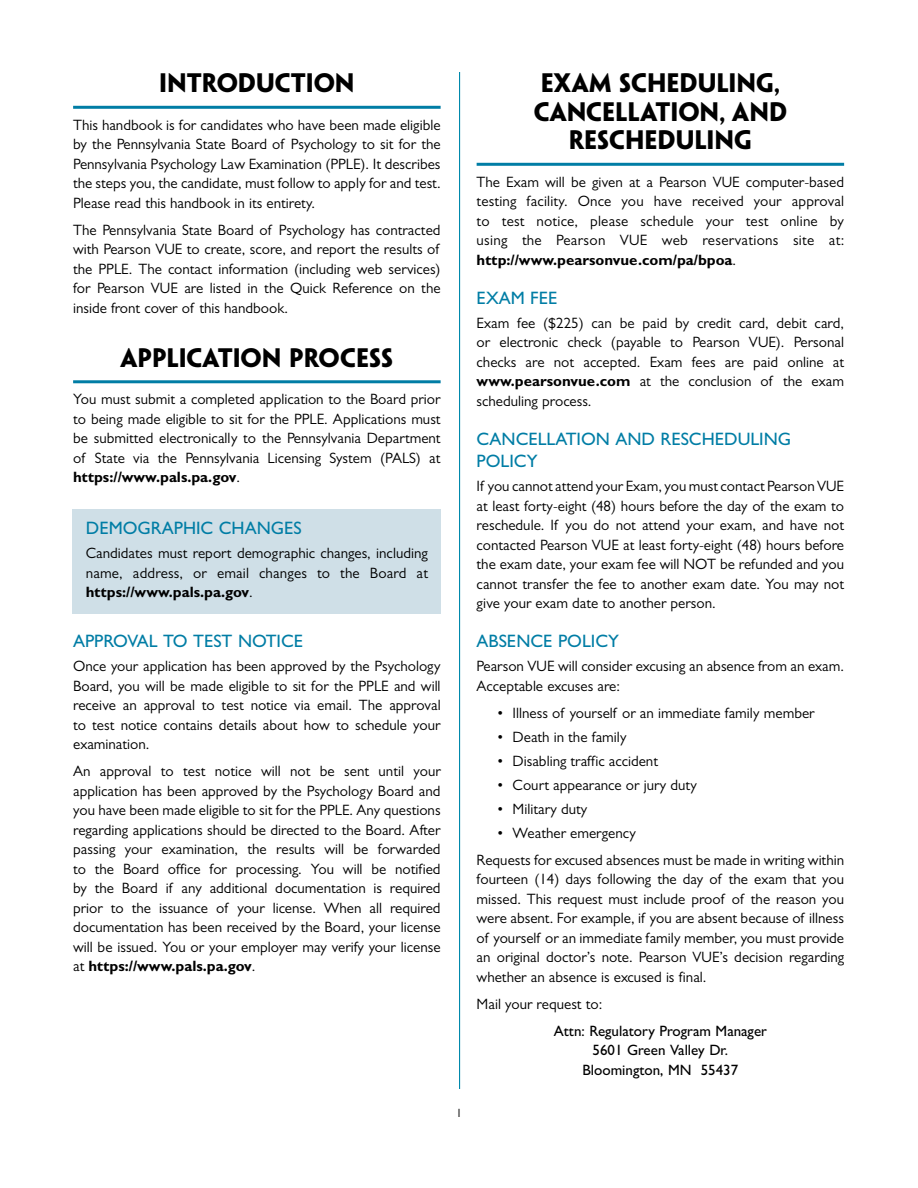
<style>
.page{position:relative;width:918px;height:1188px;background:#fff}
.page>*{position:absolute;margin:0;border:0;box-sizing:border-box;transform-origin:0 0}
.t1{font:700 24px/28.5px "Penumbra Sans Std";color:#000;text-align:center}
.t2{font:500 18px/22.5px "Gill Sans MT Pro";color:#007da5}
.t3{font:15px/19.5px "Gill Sans MT Pro";color:#000;text-align:justify}
.t4{font:500 15px/19.5px "Gill Sans MT Pro";color:#000;text-align:center}
.t5{font:12px "Gill Sans MT Pro";color:#000}
.s1{font-weight:700}
</style>
<div class="page">
<hr style="left:459px;top:72px;width:1px;height:1017px;background:#0089ac">
<hr style="left:73px;top:106px;width:368px;height:3px;background:#007da5">
<hr style="left:73px;top:380px;width:368px;height:3px;background:#007da5">
<div style="left:72px;top:509px;width:369px;height:105px;background:#cfdfe7"></div>
<hr style="left:477px;top:163px;width:367px;height:3px;background:#007da5">
<h1 class="t1" style="left:159px;top:69px;width:197px">INTRODUCTION</h1>
<p class="t3" style="left:73px;top:115px;width:369px">This handbook is for candidates who have been made eligible by the Pennsylvania State Board of Psychology to sit for the Pennsylvania Psychology Law Examination (PPLE). It describes the steps you, the candidate, must follow to apply for and test.<br>Please read this handbook in its entirety.</p>
<p class="t3" style="left:73px;top:220px;width:369px">The Pennsylvania State Board of Psychology has contracted with Pearson VUE to create, score, and report the results of the PPLE. The contact information (including web services) for Pearson VUE are listed in the Quick Reference on the inside front cover of this handbook.</p>
<h1 class="t1" style="left:120px;top:343px;width:274px">APPLICATION PROCESS</h1>
<p class="t3" style="left:73px;top:389px;width:369px">You must submit a completed application to the Board prior to being made eligible to sit for the PPLE. Applications must be submitted electronically to the Pennsylvania Department of State via the Pennsylvania Licensing System (PALS) at <span class="s1">https://www.pals.pa.gov</span>.</p>
<p class="t2" style="left:86px;top:517px;width:217px">DEMOGRAPHIC CHANGES</p>
<p class="t3" style="left:86px;top:544px;width:344px">Candidates must report demographic changes, including name, address, or email changes to the Board at <span class="s1">https://www.pals.pa.gov</span>.</p>
<p class="t2" style="left:73px;top:630px;width:232px">APPROVAL TO TEST NOTICE</p>
<p class="t3" style="left:73px;top:656px;width:369px">Once your application has been approved by the Psychology Board, you will be made eligible to sit for the PPLE and will receive an approval to test notice via email. The approval to test notice contains details about how to schedule your examination.</p>
<p class="t3" style="left:73px;top:761px;width:369px">An approval to test notice will not be sent until your application has been approved by the Psychology Board and you have been made eligible to sit for the PPLE. Any questions regarding applications should be directed to the Board. After passing your examination, the results will be forwarded to the Board office for processing. You will be notified by the Board if any additional documentation is required prior to the issuance of your license. When all required documentation has been received by the Board, your license will be issued. You or your employer may verify your license at <span class="s1">https://www.pals.pa.gov</span>.</p>
<p class="t5" style="left:456px;top:1106px;width:7px">1</p>
<h1 class="t1" style="left:534px;top:69px;width:255px">EXAM SCHEDULING,<br>CANCELLATION, AND<br>RESCHEDULING</h1>
<p class="t3" style="left:477px;top:172px;width:369px">The Exam will be given at a Pearson VUE computer-based testing facility. Once you have received your approval to test notice, please schedule your test online by using the Pearson VUE web reservations site at: <span class="s1">http://www.pearsonvue.com/pa/bpoa</span>.</p>
<p class="t2" style="left:477px;top:286px;width:82px">EXAM FEE</p>
<p class="t3" style="left:477px;top:313px;width:369px">Exam fee ($225) can be paid by credit card, debit card, or electronic check (payable to Pearson VUE). Personal checks are not accepted. Exam fees are paid online at <span class="s1">www.pearsonvue.com</span> at the conclusion of the exam scheduling process.</p>
<p class="t2" style="left:477px;top:427px;width:316px">CANCELLATION AND RESCHEDULING<br>POLICY</p>
<p class="t3" style="left:477px;top:476px;width:369px">If you cannot attend your Exam, you must contact Pearson VUE at least forty-eight (48) hours before the day of the exam to reschedule. If you do not attend your exam, and have not contacted Pearson VUE at least forty-eight (48) hours before the exam date, your exam fee will NOT be refunded and you cannot transfer the fee to another exam date. You may not give your exam date to another person.</p>
<p class="t2" style="left:477px;top:630px;width:144px">ABSENCE POLICY</p>
<p class="t3" style="left:477px;top:656px;width:369px">Pearson VUE will consider excusing an absence from an exam.<br>Acceptable excuses are:</p>
<p class="t3" style="left:497px;top:703px;width:319px">• Illness of yourself or an immediate family member</p>
<p class="t3" style="left:497px;top:727px;width:131px">• Death in the family</p>
<p class="t3" style="left:497px;top:751px;width:162px">• Disabling traffic accident</p>
<p class="t3" style="left:497px;top:775px;width:201px">• Court appearance or jury duty</p>
<p class="t3" style="left:497px;top:799px;width:92px">• Military duty</p>
<p class="t3" style="left:477px;top:819px;width:369px;line-height:27px;text-indent:21px">• Weather emergency<br>Requests for excused absences must be made in writing within</p>
<p class="t3" style="left:477px;top:869px;width:369px">fourteen (14) days following the day of the exam that you missed. This request must include proof of the reason you were absent. For example, if you are absent because of illness of yourself or an immediate family member, you must provide an original doctor’s note. Pearson VUE’s decision regarding whether an absence is excused is final.</p>
<p class="t3" style="left:477px;top:994px;width:127px">Mail your request to:</p>
<p class="t4" style="left:554px;top:1021px;width:215px">Attn: Regulatory Program Manager<br>5601 Green Valley Dr.<br>Bloomington, MN 55437</p>
</div>
